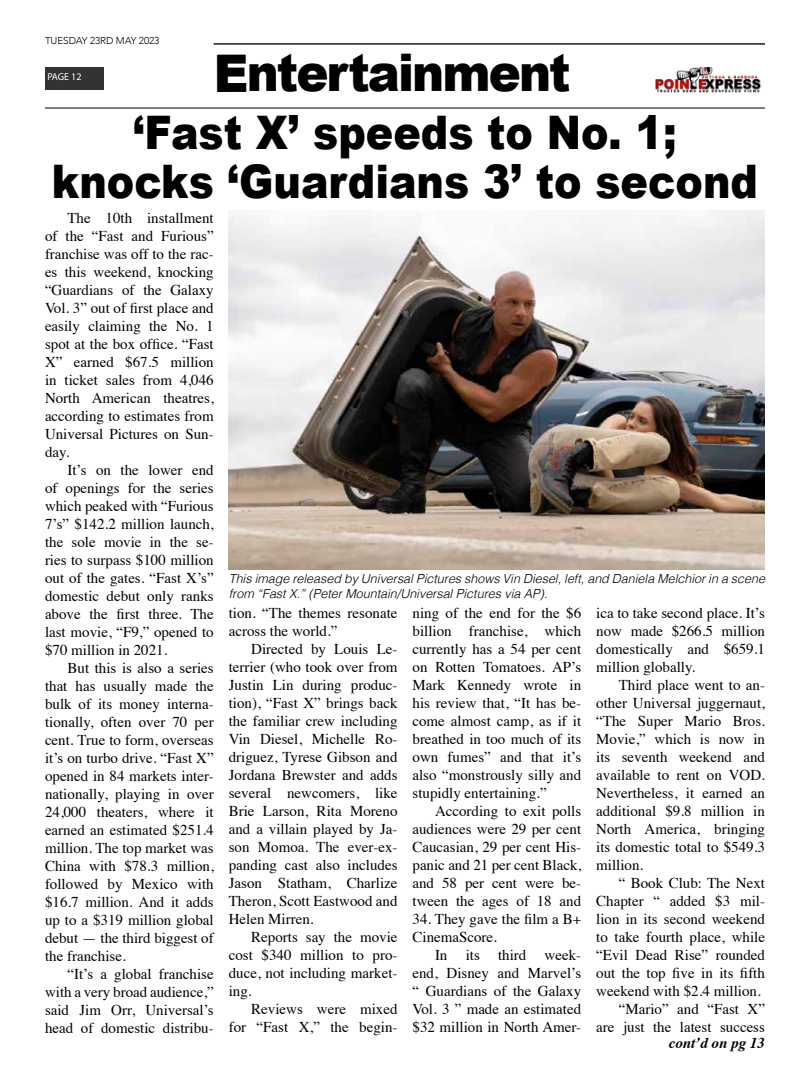
<style>
.page{position:relative;width:810px;height:1080px;background:#fff}
.page>*{position:absolute;margin:0;border:0;box-sizing:border-box;transform-origin:0 0}
.t1{font:900 51.88px "Arial";letter-spacing:-.045em;color:#000;scale:.93 1}
.t2{font:900 46.25px/49.1px "Arial";color:#000;text-align:center;scale:.89 1}
.t3{font:15px/18px "Times";color:#000;text-align:justify}
.t4{font:italic 700 15px "Times";color:#000}
.t5{font:italic 300 12.5px/15px "Helvetica";color:#000}
.t6{font:300 10px "Avenir";letter-spacing:-.01em;color:#000}
.t7{font:10px "Myriad Pro";letter-spacing:-.005em;color:#fff}
</style>
<div class="page">
<div style="left:45px;top:67px;width:58px;height:22px;background:#333"></div>
<img style="left:656px;top:67px;width:105px;height:25px">
<hr style="left:45px;top:107px;width:720px;height:2px;background:#333">
<hr style="left:214px;top:43px;width:551px;height:2px;background:#333">
<img style="left:229px;top:211px;width:536px;height:359px">
<p class="t6" style="left:45px;top:34px;width:116px">TUESDAY 23RD MAY 2023</p>
<h1 class="t1" style="left:214px;top:35px;width:385px">Entertainment</h1>
<h2 class="t2" style="left:52px;top:107px;width:795px">‘Fast X’ speeds to No. 1; knocks ‘Guardians 3’ to second</h2>
<p class="t7" style="left:47px;top:71px;width:36px">PAGE 12</p>
<p class="t3" style="left:45px;top:207px;width:170px;text-indent:22px">The 10th installment of the “Fast and Furious” franchise was off to the rac&shy;es this weekend, knocking “Guardians of the Galaxy Vol. 3” out of first place and easily claiming the No. 1 spot at the box office. “Fast X” earned $67.5 million in ticket sales from 4,046<br>North American theatres, according to estimates from Universal Pictures on Sun&shy;day.</p>
<p class="t3" style="left:45px;top:459px;width:170px;text-indent:22px">It’s on the lower end of openings for the series which peaked with “Furious 7’s” $142.2 million launch, the sole movie in the se&shy;ries to surpass $100 million out of the gates. “Fast X’s” domestic debut only ranks above the first three. The last movie, “F9,” opened to $70 million in 2021.</p>
<p class="t3" style="left:45px;top:657px;width:170px;text-indent:22px">But this is also a series that has usually made the bulk of its money interna&shy;tionally, often over 70 per cent. True to form, overseas it’s on turbo drive. “Fast X” opened in 84 markets inter&shy;nationally, playing in over 24,000 theaters, where it earned an estimated $251.4 million. The top market was China with $78.3 million, followed by Mexico with $16.7 million. And it adds up to a $319 million global debut — the third biggest of the franchise.</p>
<p class="t3" style="left:45px;top:963px;width:170px;text-indent:22px">“It’s a global franchise with a very broad audience,” said Jim Orr, Universal’s head of domestic distribu-</p>
<p class="t5" style="left:229px;top:570px;width:538px">This image released by Universal Pictures shows Vin Diesel, left, and Daniela Melchior in a scene from “Fast X.” (Peter Mountain/Universal Pictures via AP).</p>
<p class="t3" style="left:229px;top:603px;width:170px">tion. “The themes resonate across the world.”</p>
<p class="t3" style="left:229px;top:639px;width:170px;text-indent:22px">Directed by Louis Le&shy;terrier (who took over from Justin Lin during produc&shy;tion), “Fast X” brings back the familiar crew including Vin Diesel, Michelle Ro&shy;driguez, Tyrese Gibson and Jordana Brewster and adds several newcomers, like Brie Larson, Rita Moreno and a villain played by Ja&shy;son Momoa. The ever-ex&shy;panding cast also includes Jason Statham, Charlize Theron, Scott Eastwood and Helen Mirren.</p>
<p class="t3" style="left:229px;top:927px;width:170px;text-indent:22px">Reports say the movie cost $340 million to pro&shy;duce, not including market&shy;ing.</p>
<p class="t3" style="left:229px;top:999px;width:170px;text-align:right">Reviews were mixed<br>for “Fast X,” the begin-</p>
<p class="t3" style="left:412px;top:603px;width:170px">ning of the end for the $6 billion franchise, which currently has a 54 per cent on Rotten Tomatoes. AP’s Mark Kennedy wrote in his review that, “It has be&shy;come almost camp, as if it breathed in too much of its own fumes” and that it’s also “monstrously silly and stupidly entertaining.”</p>
<p class="t3" style="left:412px;top:801px;width:170px;text-indent:22px">According to exit polls audiences were 29 per cent Caucasian, 29 per cent His&shy;panic and 21 per cent Black, and 58 per cent were be&shy;tween the ages of 18 and</p>
<p class="t3" style="left:412px;top:909px;width:170px">34. They gave the film a B+<br>CinemaScore.</p>
<p class="t3" style="left:412px;top:945px;width:170px;text-indent:22px">In its third week&shy;end, Disney and Marvel’s “ Guardians of the Galaxy Vol. 3 ” made an estimated $32 million in North Amer-</p>
<p class="t3" style="left:596px;top:603px;width:170px">ica to take second place. It’s now made $266.5 million domestically and $659.1 million globally.</p>
<p class="t3" style="left:596px;top:675px;width:170px;text-indent:22px">Third place went to an&shy;other Universal juggernaut, “The Super Mario Bros.<br>Movie,” which is now in its seventh weekend and available to rent on VOD.<br>Nevertheless, it earned an additional $9.8 million in North America, bringing its domestic total to $549.3 million.</p>
<p class="t3" style="left:596px;top:873px;width:170px;text-align:right">“ Book Club: The Next<br>Chapter “ added $3 mil&shy;lion in its second weekend to take fourth place, while “Evil Dead Rise” rounded out the top five in its fifth weekend with $2.4 million. “Mario” and “Fast X”<br>are just the latest success</p>
<p class="t4" style="left:669px;top:1028px;width:98px">cont’d on pg 13</p>
</div>
